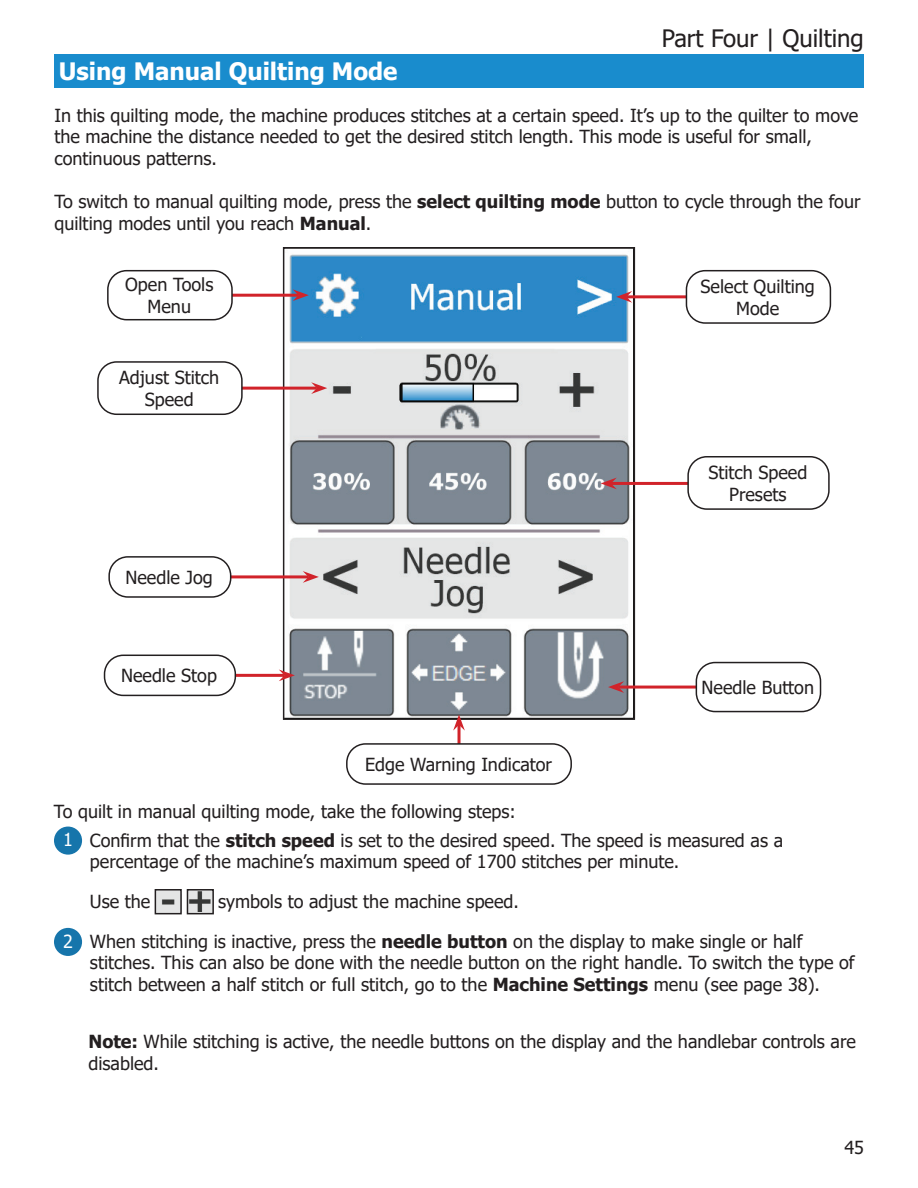
<style>
.page{position:relative;width:918px;height:1188px;background:#fff}
.page>*{position:absolute;margin:0;border:0;box-sizing:border-box;transform-origin:0 0}
.t1{font:700 24px "Tahoma";color:#fff}
.t2{font:24px "Tahoma";color:#231f20}
.t3{font:18px/21.6px "Tahoma";color:#231f20}
.t4{font:18px "Tahoma";color:#fff}
.s1{font-weight:700}
.s2{color:#fff}
</style>
<div class="page">
<div style="left:54px;top:54px;width:810px;height:34px;background:#198ccd"></div>
<div style="left:54px;top:827px;width:28px;height:28px;background:#1675ab;border-radius:50%"></div>
<div style="left:54px;top:928px;width:28px;height:28px;background:#1675ab;border-radius:50%"></div>
<img style="left:286px;top:254px;width:346px;height:463px">
<div style="left:283px;top:247px;width:352px;height:473px;border:2px solid #231f20"></div>
<hr style="left:199px;top:575px;width:109px;height:3px;background:#d1232a">
<svg style="left:303px;top:571px;width:16px;height:12px"></svg>
<hr style="left:183px;top:387px;width:134px;height:3px;background:#d1232a">
<svg style="left:311px;top:382px;width:16px;height:12px"></svg>
<div style="left:98px;top:362px;width:144px;height:52px;background:#fff;border-radius:19px"></div>
<div style="left:97px;top:361px;width:146px;height:54px;border:2px solid #231f20;border-radius:19px"></div>
<hr style="left:611px;top:482px;width:137px;height:3px;background:#d1232a">
<svg style="left:601px;top:478px;width:16px;height:11px"></svg>
<hr style="left:627px;top:295px;width:131px;height:3px;background:#d1232a">
<svg style="left:616px;top:291px;width:16px;height:12px"></svg>
<div style="left:686px;top:271px;width:144px;height:52px;background:#fff;border-radius:19px"></div>
<div style="left:686px;top:270px;width:145px;height:54px;border:2px solid #231f20;border-radius:19px"></div>
<hr style="left:189px;top:294px;width:109px;height:3px;background:#d1232a">
<svg style="left:293px;top:289px;width:16px;height:12px"></svg>
<hr style="left:217px;top:674px;width:67px;height:3px;background:#d1232a">
<svg style="left:279px;top:670px;width:16px;height:11px"></svg>
<div style="left:105px;top:655px;width:130px;height:40px;background:#fff;border-radius:19px"></div>
<div style="left:104px;top:655px;width:132px;height:41px;border:2px solid #231f20;border-radius:19px"></div>
<div style="left:109px;top:557px;width:122px;height:40px;background:#fff;border-radius:19px"></div>
<div style="left:108px;top:556px;width:123px;height:42px;border:2px solid #231f20;border-radius:19px"></div>
<hr style="left:618px;top:686px;width:109px;height:3px;background:#d1232a">
<svg style="left:608px;top:681px;width:16px;height:12px"></svg>
<div style="left:696px;top:663px;width:125px;height:49px;background:#fff;border-radius:19px"></div>
<div style="left:696px;top:662px;width:125px;height:50px;border:2px solid #231f20;border-radius:19px"></div>
<div style="left:108px;top:271px;width:124px;height:49px;background:#fff;border-radius:19px"></div>
<div style="left:107px;top:270px;width:126px;height:50px;border:2px solid #231f20;border-radius:19px"></div>
<hr style="left:458px;top:725px;width:3px;height:44px;background:#d1232a">
<svg style="left:453px;top:715px;width:12px;height:16px"></svg>
<div style="left:347px;top:744px;width:224px;height:40px;background:#fff;border-radius:19px"></div>
<div style="left:346px;top:743px;width:226px;height:42px;border:2px solid #231f20;border-radius:19px"></div>
<div style="left:688px;top:457px;width:141px;height:52px;background:#fff;border-radius:19px"></div>
<div style="left:687px;top:456px;width:143px;height:54px;border:2px solid #231f20;border-radius:19px"></div>
<img style="left:158px;top:894px;width:21px;height:17px">
<div style="left:155px;top:889px;width:27px;height:25px;border:2px solid #231f20"></div>
<img style="left:190px;top:892px;width:21px;height:2px">
<img style="left:190px;top:894px;width:21px;height:17px">
<div style="left:187px;top:889px;width:27px;height:25px;border:2px solid #231f20"></div>
<h1 class="t1" style="left:59px;top:54px;width:340px">Using Manual Quilting Mode</h1>
<h1 class="t2" style="left:662px;top:22px;width:204px">Part Four | Quilting</h1>
<p class="t3" style="left:54px;top:105px;width:806px">In this quilting mode, the machine produces stitches at a certain speed. It’s up to the quilter to move the machine the distance needed to get the desired stitch length. This mode is useful for small, continuous patterns.</p>
<p class="t3" style="left:54px;top:192px;width:808px">To switch to manual quilting mode, press the <span class="s1">select quilting mode</span> button to cycle through the four quilting modes until you reach <span class="s1">Manual</span>.</p>
<p class="t3" style="left:125px;top:275px;width:90px;text-align:center">Open Tools<br>Menu</p>
<p class="t3" style="left:119px;top:368px;width:102px;text-align:center">Adjust Stitch<br>Speed</p>
<p class="t3" style="left:126px;top:567px;width:89px">Needle Jog</p>
<p class="t3" style="left:121px;top:666px;width:97px">Needle Stop</p>
<p class="t3" style="left:365px;top:755px;width:189px">Edge Warning Indicator</p>
<p class="t3" style="left:701px;top:277px;width:116px;text-align:center">Select Quilting<br>Mode</p>
<p class="t3" style="left:708px;top:463px;width:101px;text-align:center">Stitch Speed<br>Presets</p>
<p class="t3" style="left:702px;top:678px;width:114px">Needle Button</p>
<p class="t3" style="left:54px;top:801px;width:463px">To quilt in manual quilting mode, take the following steps:</p>
<p class="t3" style="left:90px;top:831px;width:695px;text-indent:-27px"><span class="s2">1</span>. Confirm that the <span class="s1">stitch speed</span> is set to the desired speed. The speed is measured as a percentage of the machine’s maximum speed of 1700 stitches per minute.</p>
<p class="t3" style="left:90px;top:892px;width:62px">Use the</p>
<p class="t3" style="left:218px;top:892px;width:302px">symbols to adjust the machine speed.</p>
<p class="t3" style="left:90px;top:931px;width:766px">When stitching is inactive, press the <span class="s1">needle button</span> on the display to make single or half stitches. This can also be done with the needle button on the right handle. To switch the type of stitch between a half stitch or full stitch, go to the <span class="s1">Machine Settings</span> menu (see page 38).</p>
<p class="t4" style="left:63px;top:930px;width:11px">2</p>
<p class="t3" style="left:89px;top:1032px;width:769px"><span class="s1">Note:</span> While stitching is active, the needle buttons on the display and the handlebar controls are disabled.</p>
<p class="t3" style="left:844px;top:1138px;width:21px">45</p>
</div>
